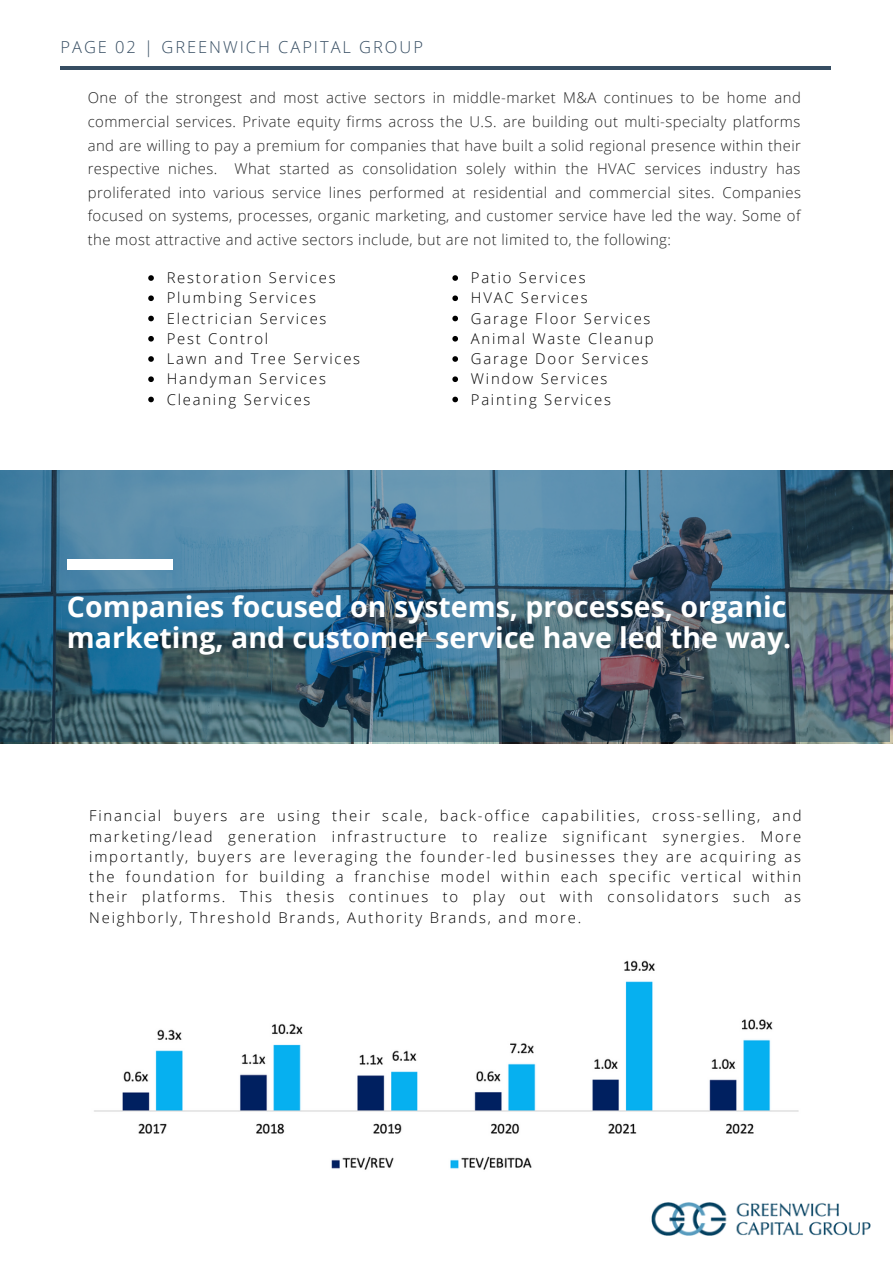
<style>
.page{position:relative;width:893px;height:1264px;background:#fff}
.page>*{position:absolute;margin:0;border:0;box-sizing:border-box;transform-origin:0 0}
.t1{font:700 28.5px/31.5px "Open Sans";color:#fff}
.t2{font:300 16.5px "Open Sans";letter-spacing:.12em;color:#364d62}
.t3{font:300 14.85px/20.2px "Open Sans";letter-spacing:.12em;color:#000}
.t4{font:300 14.85px/23.5px "Open Sans";letter-spacing:.03em;color:#222;text-align:justify}
</style>
<div class="page">
<hr style="left:60px;top:66px;width:770px;height:4px;background:#364d62">
<img style="left:651px;top:1202px;width:220px;height:34px">
<img style="left:0;top:470px;width:889px;height:272px">
<img style="left:94px;top:960px;width:705px;height:174px">
<svg style="left:452px;top:275px;width:6px;height:6px"></svg>
<svg style="left:452px;top:295px;width:6px;height:6px"></svg>
<svg style="left:452px;top:316px;width:6px;height:5px"></svg>
<svg style="left:452px;top:336px;width:6px;height:5px"></svg>
<svg style="left:452px;top:356px;width:6px;height:6px"></svg>
<svg style="left:452px;top:376px;width:6px;height:6px"></svg>
<svg style="left:452px;top:396px;width:6px;height:6px"></svg>
<svg style="left:148px;top:275px;width:6px;height:6px"></svg>
<svg style="left:148px;top:295px;width:6px;height:6px"></svg>
<svg style="left:148px;top:316px;width:6px;height:5px"></svg>
<svg style="left:148px;top:336px;width:6px;height:5px"></svg>
<svg style="left:148px;top:356px;width:6px;height:6px"></svg>
<svg style="left:148px;top:376px;width:6px;height:6px"></svg>
<svg style="left:148px;top:396px;width:6px;height:6px"></svg>
<div style="left:67px;top:559px;width:106px;height:11px;background:#fff"></div>
<img style="left:450px;top:1156px;width:82px;height:14px">
<img style="left:331px;top:1156px;width:63px;height:14px">
<p class="t2" style="left:60px;top:35px;width:364px">PAGE 02 | GREENWICH CAPITAL GROUP</p>
<p class="t4" style="left:88px;top:86px;width:714px">One of the strongest and most active sectors in middle-market M&amp;A continues to be home and commercial services. Private equity firms across the U.S. are building out multi-specialty platforms and are willing to pay a premium for companies that have built a solid regional presence within their respective niches. What started as consolidation solely within the HVAC services industry has proliferated into various service lines performed at residential and commercial sites. Companies focused on systems, processes, organic marketing, and customer service have led the way. Some of the most attractive and active sectors include, but are not limited to, the following:</p>
<p class="t3" style="left:167px;top:267px;width:195px">Restoration Services<br>Plumbing Services<br>Electrician Services<br>Pest Control<br>Lawn and Tree Services<br>Handyman Services<br>Cleaning Services</p>
<p class="t3" style="left:471px;top:267px;width:184px">Patio Services<br>HVAC Services<br>Garage Floor Services<br>Animal Waste Cleanup<br>Garage Door Services<br>Window Services<br>Painting Services</p>
<h1 class="t1" style="left:67px;top:589px;width:725px">Companies focused on systems, processes, organic marketing, and customer service have led the way.</h1>
<p class="t3" style="left:89px;top:805px;width:713px;text-align:justify">Financial buyers are using their scale, back-office capabilities, cross-selling, and marketing/lead generation infrastructure to realize significant synergies. More importantly, buyers are leveraging the founder-led businesses they are acquiring as the foundation for building a franchise model within each specific vertical within their platforms. This thesis continues to play out with consolidators such as Neighborly, Threshold Brands, Authority Brands, and more.</p>
</div>
